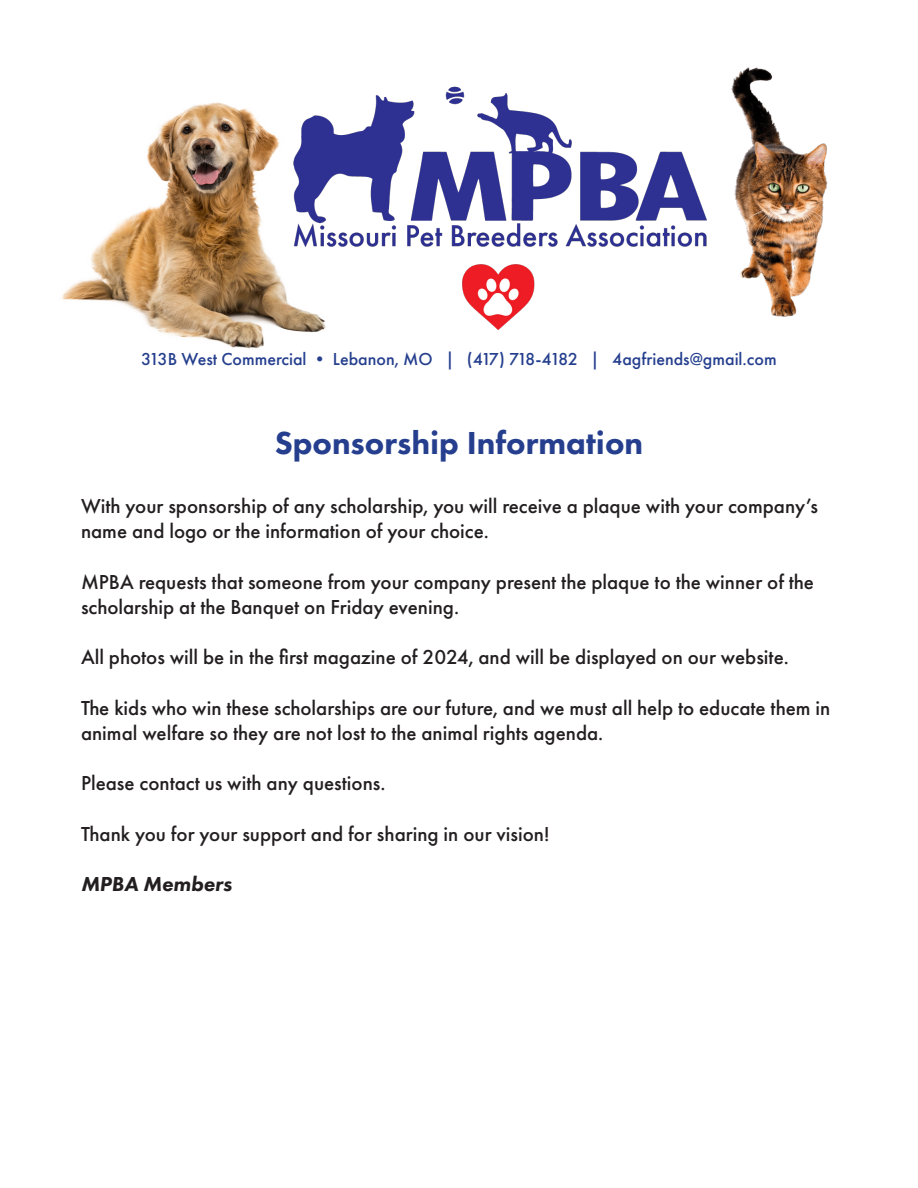
<style>
.page{position:relative;width:918px;height:1188px;background:#fff}
.page>*{position:absolute;margin:0;border:0;box-sizing:border-box;transform-origin:0 0}
.t1{font:800 33px "Futura PT";color:#253f8e}
.t2{font:500 21px/25.2px "Futura PT";color:#231f20}
.t3{font:italic 800 21px "Futura PT";color:#231f20}
.t4{font:500 18px "Futura PT";color:#253f8e}
</style>
<div class="page">
<img style="left:62px;top:67px;width:766px;height:282px">
<p class="t4" style="left:141px;top:348px;width:637px">313B West Commercial • Lebanon, MO | (417) 718-4182 | 4agfriends@gmail.com</p>
<p class="t1" style="left:275px;top:423px;width:370px">Sponsorship Information</p>
<p class="t2" style="left:81px;top:493px;width:739px">With your sponsorship of any scholarship, you will receive a plaque with your company’s name and logo or the information of your choice.</p>
<p class="t2" style="left:81px;top:569px;width:735px">MPBA requests that someone from your company present the plaque to the winner of the scholarship at the Banquet on Friday evening.</p>
<p class="t2" style="left:81px;top:645px;width:709px">All photos will be in the first magazine of 2024, and will be displayed on our website.</p>
<p class="t2" style="left:81px;top:695px;width:751px">The kids who win these scholarships are our future, and we must all help to educate them in animal welfare so they are not lost to the animal rights agenda.</p>
<p class="t2" style="left:81px;top:771px;width:306px">Please contact us with any questions.</p>
<p class="t2" style="left:81px;top:821px;width:470px">Thank you for your support and for sharing in our vision!</p>
<p class="t3" style="left:81px;top:871px;width:153px">MPBA Members</p>
</div>
